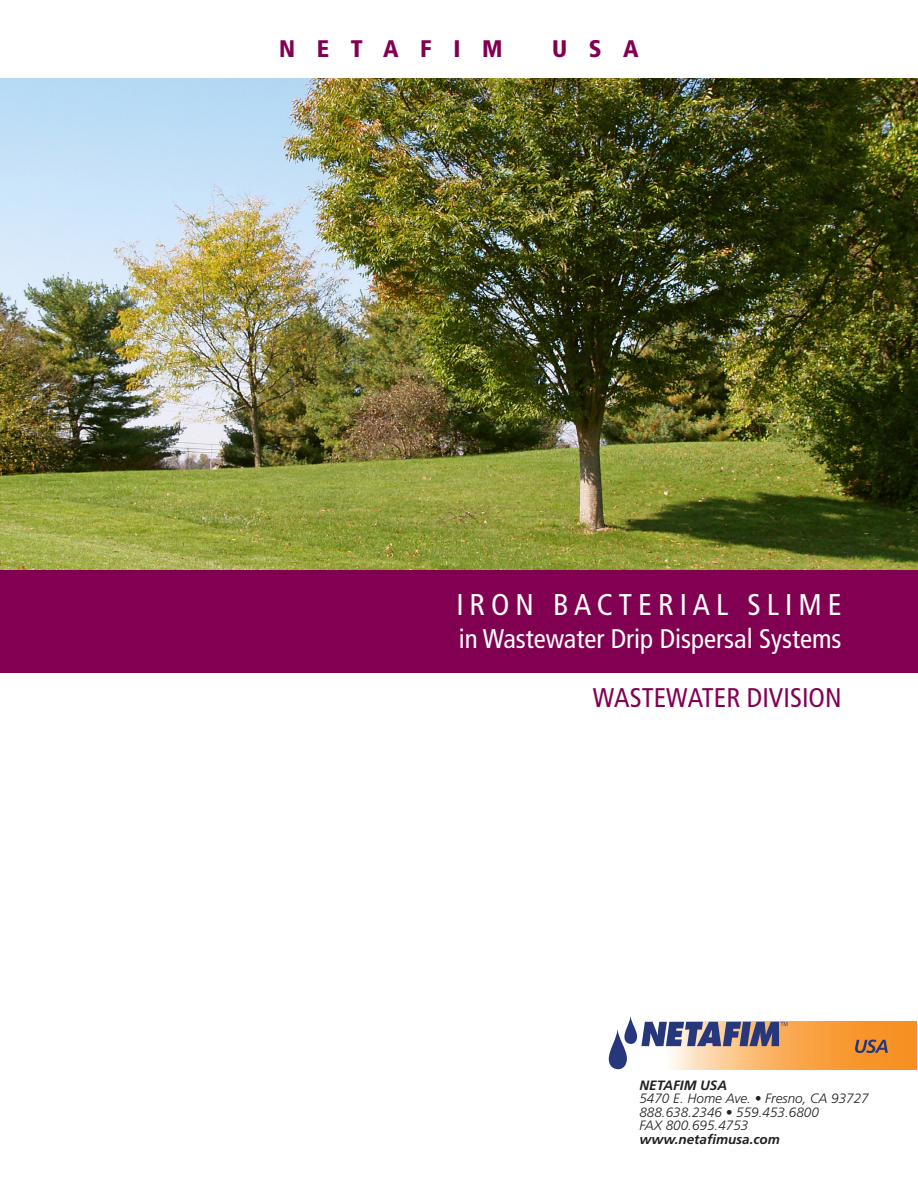
<style>
.page{position:relative;width:918px;height:1188px;background:#fff}
.page>*{position:absolute;margin:0;border:0;box-sizing:border-box;transform-origin:0 0}
.t1{font:condensed 30px "Frutiger LT Std";letter-spacing:.2em;color:#fff}
.t2{font:condensed 27px "Frutiger LT Std";color:#fff}
.t3{font:condensed 27px "Frutiger LT Std";color:#820052}
.t4{font:900 condensed 24px "Frutiger LT Std";letter-spacing:.9em;color:#820052}
.t5{font:italic 300 13.5px "Frutiger LT Std";color:#231f20}
.t6{font:italic 700 13.5px "Frutiger LT Std";color:#231f20}
</style>
<div class="page">
<img style="left:0;top:79px;width:918px;height:491px">
<div style="left:0;top:570px;width:918px;height:103px;background:#820052"></div>
<svg style="left:787px;top:1022px;width:129px;height:47px;background:#f79934"></svg>
<svg style="left:609px;top:1016px;width:178px;height:53px"></svg>
<svg style="left:855px;top:1040px;width:33px;height:13px"></svg>
<p class="t4" style="left:279px;top:34px;width:225px">NETAFIM</p>
<p class="t4" style="left:552px;top:34px;width:88px">USA</p>
<p class="t1" style="left:456px;top:587px;width:387px">IRON BACTERIAL SLIME</p>
<p class="t2" style="left:459px;top:623px;width:384px">in Wastewater Drip Dispersal Systems</p>
<p class="t3" style="left:593px;top:682px;width:250px">WASTEWATER DIVISION</p>
<p class="t6" style="left:639px;top:1077px;width:89px">NETAFIM USA</p>
<p class="t5" style="left:639px;top:1091px;width:231px">5470 E. Home Ave. • Fresno, CA 93727</p>
<p class="t5" style="left:639px;top:1105px;width:181px">888.638.2346 • 559.453.6800</p>
<p class="t5" style="left:639px;top:1118px;width:110px">FAX 800.695.4753</p>
<p class="t6" style="left:639px;top:1131px;width:142px">www.netafimusa.com</p>
</div>
